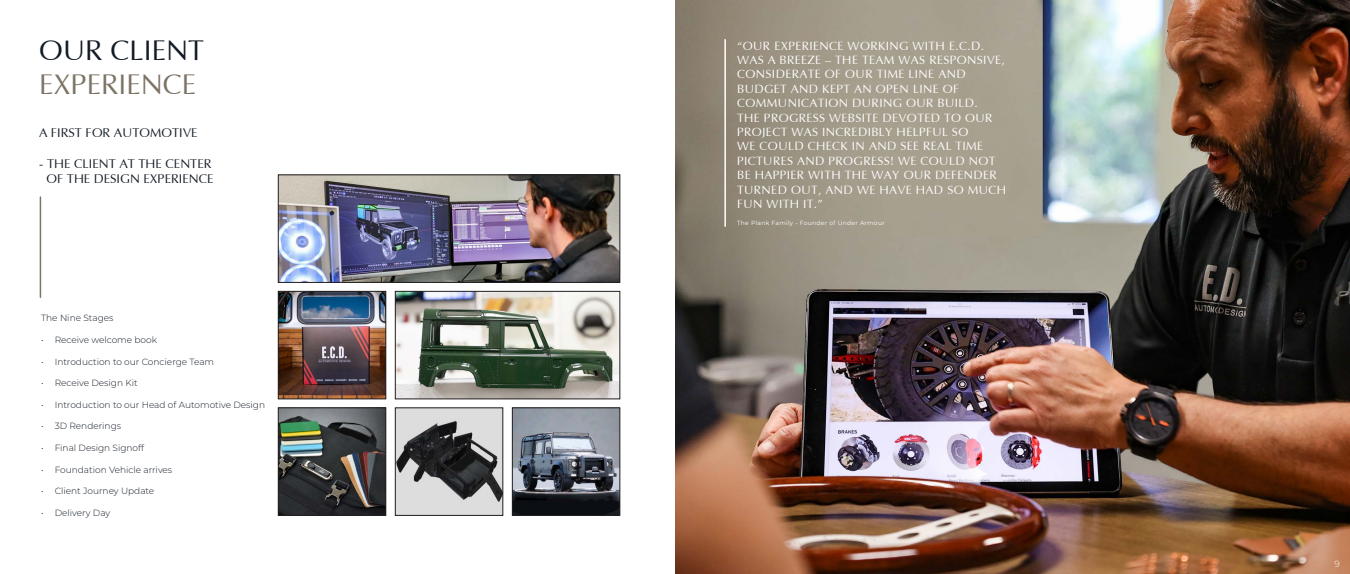
<style>
.page{position:relative;width:1350px;height:574px;background:#fff}
.page>*{position:absolute;margin:0;border:0;box-sizing:border-box;transform-origin:0 0}
.Heading_01{font:28.5px/34.2px "Optima";color:#7d7366}
.Heading_01-2{font:12.75px/15.3px "Optima";color:#121b25;text-align:center}
.t1{font:12px/14.4px "Optima";letter-spacing:.03em;color:#fff}
.t2{font:300 9px "Montserrat";color:#121b25}
.t3{font:300 9px "Montserrat";color:#fff}
.Body{font:6px "Montserrat";letter-spacing:.05em;color:#fff}
.s1{color:#121b25}
</style>
<div class="page">
<img style="left:675px;top:0;width:675px;height:574px">
<hr style="left:724px;top:40px;width:2px;height:186px;background:#fff">
<img style="left:280px;top:409px;width:104px;height:105px">
<div style="left:278px;top:407px;width:108px;height:109px;border:1px solid #231f20"></div>
<img style="left:397px;top:409px;width:104px;height:105px">
<div style="left:395px;top:407px;width:108px;height:109px;border:1px solid #231f20"></div>
<img style="left:397px;top:293px;width:221px;height:104px">
<div style="left:395px;top:291px;width:225px;height:108px;border:1px solid #231f20"></div>
<img style="left:280px;top:293px;width:104px;height:104px">
<div style="left:278px;top:291px;width:108px;height:108px;border:1px solid #231f20"></div>
<img style="left:280px;top:176px;width:338px;height:105px">
<div style="left:278px;top:174px;width:342px;height:109px;border:1px solid #231f20"></div>
<img style="left:514px;top:409px;width:104px;height:105px">
<div style="left:512px;top:407px;width:108px;height:109px;border:1px solid #231f20"></div>
<hr style="left:40px;top:197px;width:1px;height:100px;background:#7d7366">
<p class="Heading_01" style="left:39px;top:34px;width:166px"><span class="s1">OUR CLIENT<br></span>EXPERIENCE</p>
<p class="t1" style="left:737px;top:39px;width:270px">“OUR EXPERIENCE WORKING WITH E.C.D.<br>WAS A BREEZE – THE TEAM WAS RESPONSIVE,<br>CONSIDERATE OF OUR TIME LINE AND<br>BUDGET AND KEPT AN OPEN LINE OF<br>COMMUNICATION DURING OUR BUILD.<br>THE PROGRESS WEBSITE DEVOTED TO OUR<br>PROJECT WAS INCREDIBLY HELPFUL SO<br>WE COULD CHECK IN AND SEE REAL TIME<br>PICTURES AND PROGRESS! WE COULD NOT<br>BE HAPPIER WITH THE WAY OUR DEFENDER<br>TURNED OUT, AND WE HAVE HAD SO MUCH<br>FUN WITH IT.”</p>
<p class="Body" style="left:737px;top:219px;width:149px">The Plank Family - Founder of Under Armour</p>
<p class="Heading_01-2" style="left:39px;top:126px;width:160px">A FIRST FOR AUTOMOTIVE</p>
<p class="Heading_01-2" style="left:39px;top:156px;width:176px">- THE CLIENT AT THE CENTER<br>OF THE DESIGN EXPERIENCE</p>
<p class="t2" style="left:41px;top:312px;width:74px">The Nine Stages</p>
<p class="t2" style="left:41px;top:334px;width:117px">• Receive welcome book</p>
<p class="t2" style="left:41px;top:355px;width:175px">• Introduction to our Concierge Team</p>
<p class="t2" style="left:41px;top:377px;width:98px">• Receive Design Kit</p>
<p class="t2" style="left:41px;top:398px;width:225px">• Introduction to our Head of Automotive Design</p>
<p class="t2" style="left:41px;top:420px;width:81px">• 3D Renderings</p>
<p class="t2" style="left:41px;top:442px;width:104px">• Final Design Signoff</p>
<p class="t2" style="left:41px;top:463px;width:133px">• Foundation Vehicle arrives</p>
<p class="t2" style="left:41px;top:485px;width:115px">• Client Journey Update</p>
<p class="t2" style="left:41px;top:506px;width:71px">• Delivery Day</p>
<p class="t3" style="left:1334px;top:558px;width:7px">9</p>
</div>
